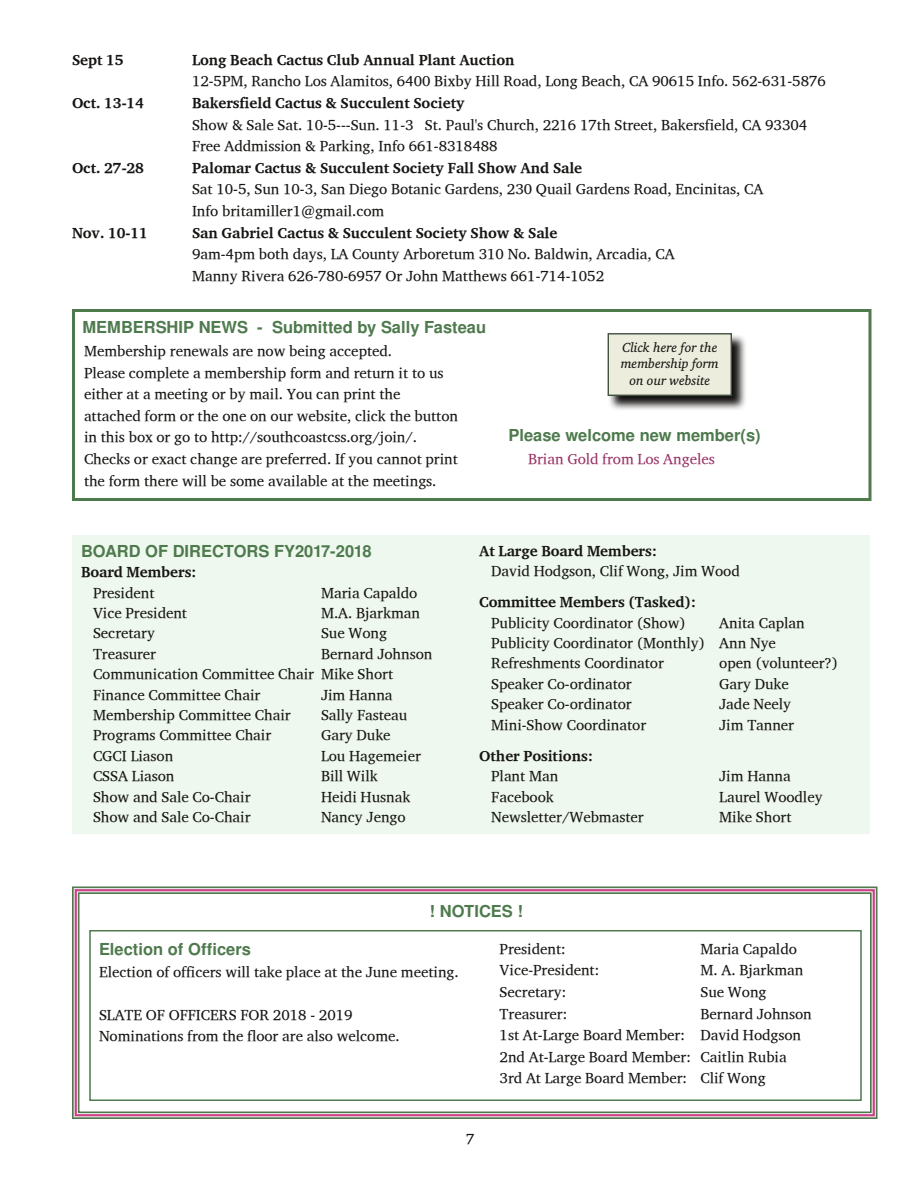
<style>
.page{position:relative;width:918px;height:1188px;background:#fff}
.page>*{position:absolute;margin:0;border:0;box-sizing:border-box;transform-origin:0 0}
.t1{font:700 16.5px "Nimbus San L";color:#4e7a4e}
.t2{font:15px/21.6px "Apparatus SIL";letter-spacing:-.005em;color:#171513}
.t3{font:15px "Apparatus SIL Bold";letter-spacing:-.005em;color:#171513}
.t4{font:15px "Apparatus SIL";letter-spacing:-.005em;color:#936}
.t5{font:13.5px/16.5px "Apparatus SIL Italic";letter-spacing:-.005em;color:#171513;text-align:center}
</style>
<div class="page">
<div style="left:72px;top:309px;width:800px;height:192px;border:3px solid #4e7a4e"></div>
<div style="left:72px;top:536px;width:798px;height:298px;background:#eef8ee"></div>
<div style="left:72px;top:886px;width:806px;height:233px;border:8px solid #4e7a4e"></div>
<div style="left:74px;top:888px;width:802px;height:229px;border:4px solid #fff"></div>
<div style="left:75px;top:889px;width:800px;height:227px;border:2px solid #cc438a"></div>
<div style="left:89px;top:930px;width:773px;height:171px;border:2px solid #4e7a4e"></div>
<img style="left:609px;top:335px;width:137px;height:75px">
<div style="left:608px;top:334px;width:123px;height:61px;background:#ededde"></div>
<div style="left:608px;top:333px;width:124px;height:63px;border:1px solid #435243"></div>
<p class="t3" style="left:72px;top:52px;width:53px">Sept 15</p>
<p class="t3" style="left:192px;top:52px;width:324px">Long Beach Cactus Club Annual Plant Auction</p>
<p class="t2" style="left:192px;top:71px;width:635px">12-5PM, Rancho Los Alamitos, 6400 Bixby Hill Road, Long Beach, CA 90615 Info. 562-631-5876</p>
<p class="t3" style="left:72px;top:95px;width:73px">Oct. 13-14</p>
<p class="t3" style="left:192px;top:95px;width:274px">Bakersfield Cactus &amp; Succulent Society</p>
<p class="t2" style="left:192px;top:114px;width:617px">Show &amp; Sale Sat. 10-5---Sun. 11-3 St. Paul's Church, 2216 17th Street, Bakersfield, CA 93304<br>Free Addmission &amp; Parking, Info 661-8318488</p>
<p class="t3" style="left:72px;top:160px;width:73px">Oct. 27-28</p>
<p class="t3" style="left:192px;top:160px;width:392px">Palomar Cactus &amp; Succulent Society Fall Show And Sale</p>
<p class="t2" style="left:192px;top:179px;width:573px">Sat 10-5, Sun 10-3, San Diego Botanic Gardens, 230 Quail Gardens Road, Encinitas, CA<br>Info britamiller1@gmail.com</p>
<p class="t3" style="left:72px;top:225px;width:77px">Nov. 10-11</p>
<p class="t3" style="left:192px;top:225px;width:367px">San Gabriel Cactus &amp; Succulent Society Show &amp; Sale</p>
<p class="t2" style="left:192px;top:244px;width:484px">9am-4pm both days, LA County Arboretum 310 No. Baldwin, Arcadia, CA<br>Manny Rivera 626-780-6957 Or John Matthews 661-714-1052</p>
<p class="t1" style="left:82px;top:321px;width:405px">MEMBERSHIP NEWS - Submitted by Sally Fasteau</p>
<p class="t2" style="left:84px;top:341px;width:376px">Membership renewals are now being accepted.<br>Please complete a membership form and return it to us either at a meeting or by mail. You can print the attached form or the one on our website, click the button in this box or go to http://southcoastcss.org/join/.<br>Checks or exact change are preferred. If you cannot print the form there will be some available at the meetings.</p>
<p class="t5" style="left:621px;top:340px;width:100px">Click here for the membership form on our website</p>
<p class="t1" style="left:508px;top:429px;width:254px">Please welcome new member(s)</p>
<p class="t4" style="left:528px;top:452px;width:188px">Brian Gold from Los Angeles</p>
<p class="t1" style="left:81px;top:545px;width:292px">BOARD OF DIRECTORS FY2017-2018</p>
<p class="t3" style="left:81px;top:565px;width:117px">Board Members:</p>
<p class="t2" style="left:93px;top:582px;width:63px">President</p>
<p class="t2" style="left:321px;top:582px;width:98px">Maria Capaldo</p>
<p class="t2" style="left:93px;top:603px;width:96px">Vice President</p>
<p class="t2" style="left:321px;top:603px;width:101px">M.A. Bjarkman</p>
<p class="t2" style="left:93px;top:623px;width:64px">Secretary</p>
<p class="t2" style="left:321px;top:623px;width:68px">Sue Wong</p>
<p class="t2" style="left:93px;top:643px;width:65px">Treasurer</p>
<p class="t2" style="left:93px;top:644px;width:341px;line-height:20.4px;text-indent:228px">Bernard Johnson<br>Communication Committee Chair Mike Short<br>Finance Committee Chair</p>
<p class="t2" style="left:321px;top:684px;width:73px">Jim Hanna</p>
<p class="t2" style="left:93px;top:705px;width:199px">Membership Committee Chair</p>
<p class="t2" style="left:321px;top:705px;width:88px">Sally Fasteau</p>
<p class="t2" style="left:93px;top:725px;width:180px">Programs Committee Chair</p>
<p class="t2" style="left:321px;top:725px;width:71px">Gary Duke</p>
<p class="t2" style="left:93px;top:745px;width:82px">CGCI Liason</p>
<p class="t2" style="left:321px;top:745px;width:102px">Lou Hagemeier</p>
<p class="t2" style="left:93px;top:766px;width:83px">CSSA Liason</p>
<p class="t2" style="left:321px;top:766px;width:58px">Bill Wilk</p>
<p class="t2" style="left:93px;top:786px;width:159px">Show and Sale Co-Chair</p>
<p class="t2" style="left:321px;top:786px;width:91px">Heidi Husnak</p>
<p class="t2" style="left:93px;top:807px;width:159px">Show and Sale Co-Chair</p>
<p class="t2" style="left:321px;top:807px;width:86px">Nancy Jengo</p>
<p class="t3" style="left:479px;top:543px;width:179px">At Large Board Members:</p>
<p class="t2" style="left:491px;top:561px;width:250px">David Hodgson, Clif Wong, Jim Wood</p>
<p class="t3" style="left:479px;top:595px;width:219px">Committee Members (Tasked):</p>
<p class="t2" style="left:491px;top:612px;width:196px">Publicity Coordinator (Show)</p>
<p class="t2" style="left:491px;top:613px;width:315px;line-height:20.4px;text-indent:228px">Anita Caplan<br>Publicity Coordinator (Monthly) Ann Nye<br>Refreshments Coordinator</p>
<p class="t2" style="left:719px;top:653px;width:120px">open (volunteer?)</p>
<p class="t2" style="left:491px;top:673px;width:142px">Speaker Co-ordinator</p>
<p class="t2" style="left:719px;top:673px;width:71px">Gary Duke</p>
<p class="t2" style="left:491px;top:694px;width:142px">Speaker Co-ordinator</p>
<p class="t2" style="left:719px;top:694px;width:73px">Jade Neely</p>
<p class="t2" style="left:491px;top:714px;width:157px">Mini-Show Coordinator</p>
<p class="t2" style="left:719px;top:714px;width:76px">Jim Tanner</p>
<p class="t3" style="left:479px;top:748px;width:115px">Other Positions:</p>
<p class="t2" style="left:491px;top:766px;width:69px">Plant Man</p>
<p class="t2" style="left:719px;top:766px;width:73px">Jim Hanna</p>
<p class="t2" style="left:491px;top:786px;width:64px">Facebook</p>
<p class="t2" style="left:719px;top:786px;width:105px">Laurel Woodley</p>
<p class="t2" style="left:491px;top:807px;width:154px">Newsletter/Webmaster</p>
<p class="t2" style="left:719px;top:807px;width:74px">Mike Short</p>
<p class="t1" style="left:430px;top:905px;width:95px">! NOTICES !</p>
<p class="t1" style="left:99px;top:943px;width:153px">Election of Officers</p>
<p class="t2" style="left:99px;top:961px;width:361px">Election of officers will take place at the June meeting.</p>
<p class="t2" style="left:99px;top:1004px;width:302px">SLATE OF OFFICERS FOR 2018 - 2019<br>Nominations from the floor are also welcome.</p>
<p class="t2" style="left:466px;top:1129px;width:10px">7</p>
<p class="t2" style="left:500px;top:939px;width:67px">President:</p>
<p class="t2" style="left:700px;top:939px;width:98px">Maria Capaldo</p>
<p class="t2" style="left:500px;top:960px;width:101px">Vice-President:</p>
<p class="t2" style="left:700px;top:960px;width:104px">M. A. Bjarkman</p>
<p class="t2" style="left:500px;top:982px;width:68px">Secretary:</p>
<p class="t2" style="left:700px;top:982px;width:68px">Sue Wong</p>
<p class="t2" style="left:500px;top:1003px;width:69px">Treasurer:</p>
<p class="t2" style="left:500px;top:1003px;width:314px;text-indent:201px">Bernard Johnson 1st At-Large Board Member: David Hodgson 2nd At-Large Board Member: Caitlin Rubia 3rd At Large Board Member: Clif Wong</p>
</div>
